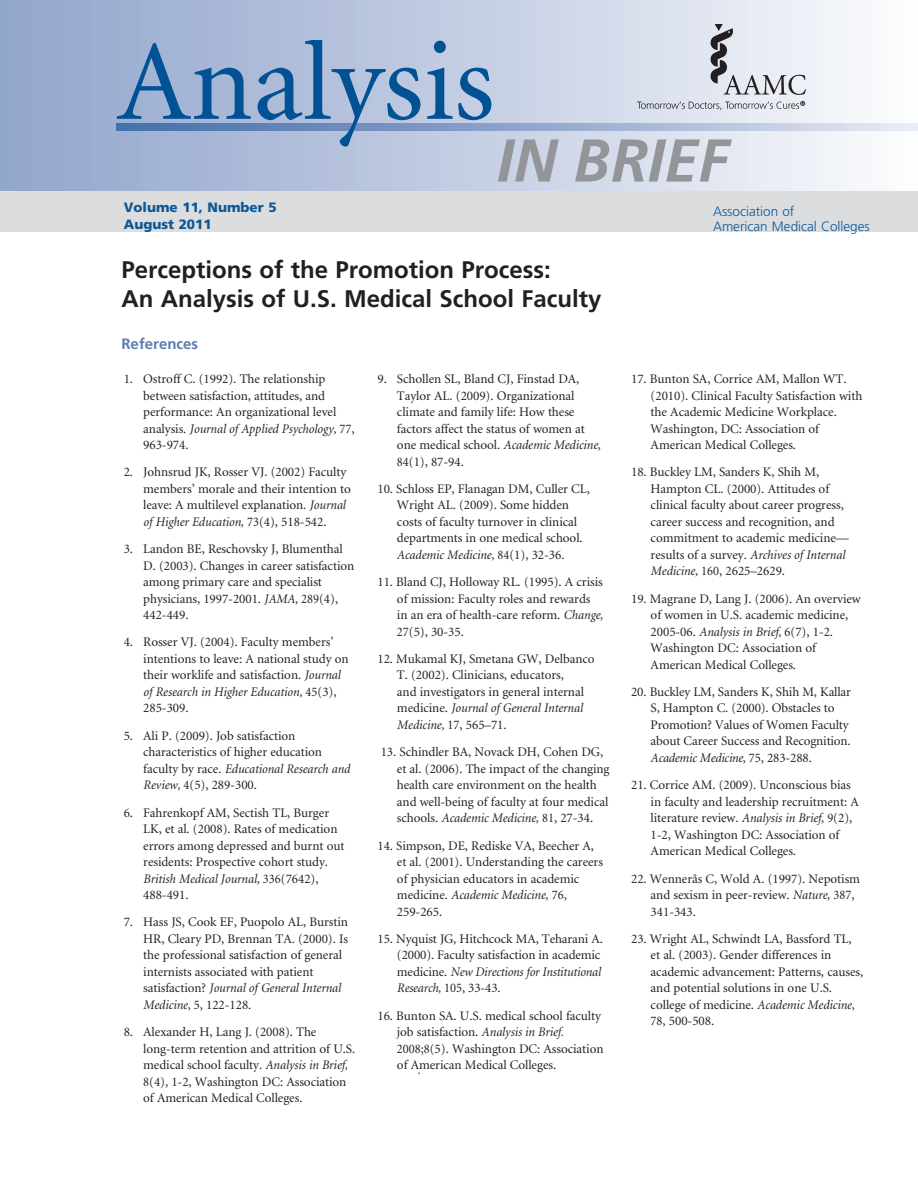
<style>
.page{position:relative;width:918px;height:1188px;background:#fff}
.page>*{position:absolute;margin:0;border:0;box-sizing:border-box;transform-origin:0 0}
.t1{font:114.6px "Minion";color:#005294}
.t2{font:italic 700 60.3px "Frutiger";color:#939598}
.Body_Copy{font:700 24px "Frutiger";color:#231f20}
.Body_Copy-2{font:700 15px "Frutiger";color:#5c7fb2}
.t3{font:300 13.5px/15px "Frutiger";color:#0c5896}
.t4{font:900 13.5px/16.5px "Frutiger";color:#0c5896}
.Body_Copy-3{font:13.2px/16.5px "Minion";letter-spacing:-.005em;color:#231f20}
.s1{font-style:italic}
</style>
<div class="page">
<div style="left:0;top:0;width:918px;height:223px;background:linear-gradient(to right,#8fa3ca,#f9fafc)"></div>
<img style="left:637px;top:25px;width:169px;height:84px">
<svg style="left:117px;top:124px;width:801px;height:6px;background:#91a7cd"></svg>
<div style="left:0;top:191px;width:918px;height:40px;background:#dcdddf"></div>
<p class="t1" style="left:117px;top:26px;width:379px">Analysis</p>
<p class="t2" style="left:497px;top:125px;width:233px">IN BRIEF</p>
<p class="t4" style="left:124px;top:199px;width:154px">Volume 11, Number 5<br>August 2011</p>
<p class="t3" style="left:713px;top:204px;width:158px">Association of<br>American Medical Colleges</p>
<p class="Body_Copy" style="left:122px;top:256px;width:431px">Perceptions of the Promotion Process:</p>
<p class="Body_Copy" style="left:122px;top:285px;width:482px">An Analysis of U.S. Medical School Faculty</p>
<p class="Body_Copy-2" style="left:122px;top:335px;width:78px">References</p>
<p class="Body_Copy-3" style="left:143px;top:371px;width:213px;text-indent:-20px">1. Ostroff C. (1992). The relationship between satisfaction, attitudes, and performance: An organizational level analysis. <span class="s1">Journal of Applied Psychology,</span> 77, 963-974.</p>
<p class="Body_Copy-3" style="left:143px;top:464px;width:209px;text-indent:-20px">2. Johnsrud JK, Rosser VJ. (2002) Faculty members’ morale and their intention to leave: A multilevel explanation. <span class="s1">Journal of Higher Education,</span> 73(4), 518-542.</p>
<p class="Body_Copy-3" style="left:143px;top:541px;width:213px;text-indent:-20px">3. Landon BE, Reschovsky J, Blumenthal<br>D. (2003). Changes in career satisfaction among primary care and specialist physicians, 1997-2001. <span class="s1">JAMA,</span> 289(4),<br>442-449.</p>
<p class="Body_Copy-3" style="left:143px;top:634px;width:207px;text-indent:-20px">4. Rosser VJ. (2004). Faculty members’ intentions to leave: A national study on their worklife and satisfaction. <span class="s1">Journal of Research in Higher Education,</span> 45(3), 285-309.</p>
<p class="Body_Copy-3" style="left:143px;top:728px;width:208px;text-indent:-20px">5. Ali P. (2009). Job satisfaction characteristics of higher education faculty by race. <span class="s1">Educational Research and Review,</span> 4(5), 289-300.</p>
<p class="Body_Copy-3" style="left:143px;top:805px;width:203px;text-indent:-20px">6. Fahrenkopf AM, Sectish TL, Burger<br>LK, et al. (2008). Rates of medication errors among depressed and burnt out residents: Prospective cohort study.<br><span class="s1">British Medical Journal,</span> 336(7642),<br>488-491.</p>
<p class="Body_Copy-3" style="left:143px;top:914px;width:206px;text-indent:-20px">7. Hass JS, Cook EF, Puopolo AL, Burstin HR, Cleary PD, Brennan TA. (2000). Is the professional satisfaction of general internists associated with patient satisfaction? <span class="s1">Journal of General Internal Medicine,</span> 5, 122-128.</p>
<p class="Body_Copy-3" style="left:143px;top:1024px;width:214px;text-indent:-20px">8. Alexander H, Lang J. (2008). The long-term retention and attrition of U.S. medical school faculty. <span class="s1">Analysis in Brief, </span>8(4), 1-2, Washington DC: Association of American Medical Colleges.</p>
<p class="Body_Copy-3" style="left:397px;top:371px;width:205px;text-indent:-20px">9. Schollen SL, Bland CJ, Finstad DA,<br>Taylor AL. (2009). Organizational climate and family life: How these factors affect the status of women at one medical school. <span class="s1">Academic Medicine,<br></span>84(1), 87-94.</p>
<p class="Body_Copy-3" style="left:397px;top:481px;width:194px;text-indent:-20px">10. Schloss EP, Flanagan DM, Culler CL, Wright AL. (2009). Some hidden costs of faculty turnover in clinical departments in one medical school.<br><span class="s1">Academic Medicine,</span> 84(1), 32-36.</p>
<p class="Body_Copy-3" style="left:397px;top:574px;width:208px;text-indent:-20px">11. Bland CJ, Holloway RL. (1995). A crisis of mission: Faculty roles and rewards in an era of health-care reform. <span class="s1">Change, </span>27(5), 30-35.</p>
<p class="Body_Copy-3" style="left:397px;top:651px;width:199px;text-indent:-20px">12. Mukamal KJ, Smetana GW, Delbanco T. (2002). Clinicians, educators,<br>and investigators in general internal medicine. <span class="s1">Journal of General Internal Medicine,</span> 17, 565–71.</p>
<p class="Body_Copy-3" style="left:397px;top:744px;width:214px;text-indent:-16px">13. Schindler BA, Novack DH, Cohen DG, et al. (2006). The impact of the changing health care environment on the health and well-being of faculty at four medical schools. <span class="s1">Academic Medicine,</span> 81, 27-34.</p>
<p class="Body_Copy-3" style="left:397px;top:838px;width:208px;text-indent:-20px">14. Simpson, DE, Rediske VA, Beecher A, et al. (2001). Understanding the careers of physician educators in academic medicine. <span class="s1">Academic Medicine,</span> 76,<br>259-265.</p>
<p class="Body_Copy-3" style="left:397px;top:931px;width:207px;text-indent:-20px">15. Nyquist JG, Hitchcock MA, Teharani A. (2000). Faculty satisfaction in academic medicine. <span class="s1">New Directions for Institutional Research,</span> 105, 33-43.</p>
<p class="Body_Copy-3" style="left:397px;top:1008px;width:208px;text-indent:-20px">16. Bunton SA. U.S. medical school faculty job satisfaction. <span class="s1">Analysis in Brief.<br></span>2008;8(5). Washington DC: Association of American Medical Colleges.</p>
<p class="Body_Copy-3" style="left:651px;top:371px;width:213px;text-indent:-20px">17. Bunton SA, Corrice AM, Mallon WT. (2010). Clinical Faculty Satisfaction with the Academic Medicine Workplace.<br>Washington, DC: Association of American Medical Colleges.</p>
<p class="Body_Copy-3" style="left:651px;top:464px;width:200px;text-indent:-20px">18. Buckley LM, Sanders K, Shih M, Hampton CL. (2000). Attitudes of clinical faculty about career progress, career success and recognition, and commitment to academic medicine— results of a survey. <span class="s1">Archives of Internal Medicine,</span> 160, 2625–2629.</p>
<p class="Body_Copy-3" style="left:651px;top:591px;width:212px;text-indent:-19px">19. Magrane D, Lang J. (2006). An overview of women in U.S. academic medicine, 2005-06. <span class="s1">Analysis in Brief,</span> 6(7), 1-2.<br>Washington DC: Association of American Medical Colleges.</p>
<p class="Body_Copy-3" style="left:651px;top:684px;width:202px;text-indent:-20px">20. Buckley LM, Sanders K, Shih M, Kallar S, Hampton C. (2000). Obstacles to Promotion? Values of Women Faculty about Career Success and Recognition.<br><span class="s1">Academic Medicine,</span> 75, 283-288.</p>
<p class="Body_Copy-3" style="left:651px;top:777px;width:210px;text-indent:-20px">21. Corrice AM. (2009). Unconscious bias in faculty and leadership recruitment: A literature review. <span class="s1">Analysis in Brief,</span> 9(2), 1-2, Washington DC: Association of American Medical Colleges.</p>
<p class="Body_Copy-3" style="left:651px;top:871px;width:211px;text-indent:-19px">22. Wennerås C, Wold A. (1997). Nepotism and sexism in peer-review. <span class="s1">Nature,</span> 387,<br>341-343.</p>
<p class="Body_Copy-3" style="left:651px;top:931px;width:214px;text-indent:-20px">23. Wright AL, Schwindt LA, Bassford TL, et al. (2003). Gender differences in academic advancement: Patterns, causes, and potential solutions in one U.S. college of medicine. <span class="s1">Academic Medicine, </span>78, 500-508.</p>
</div>
